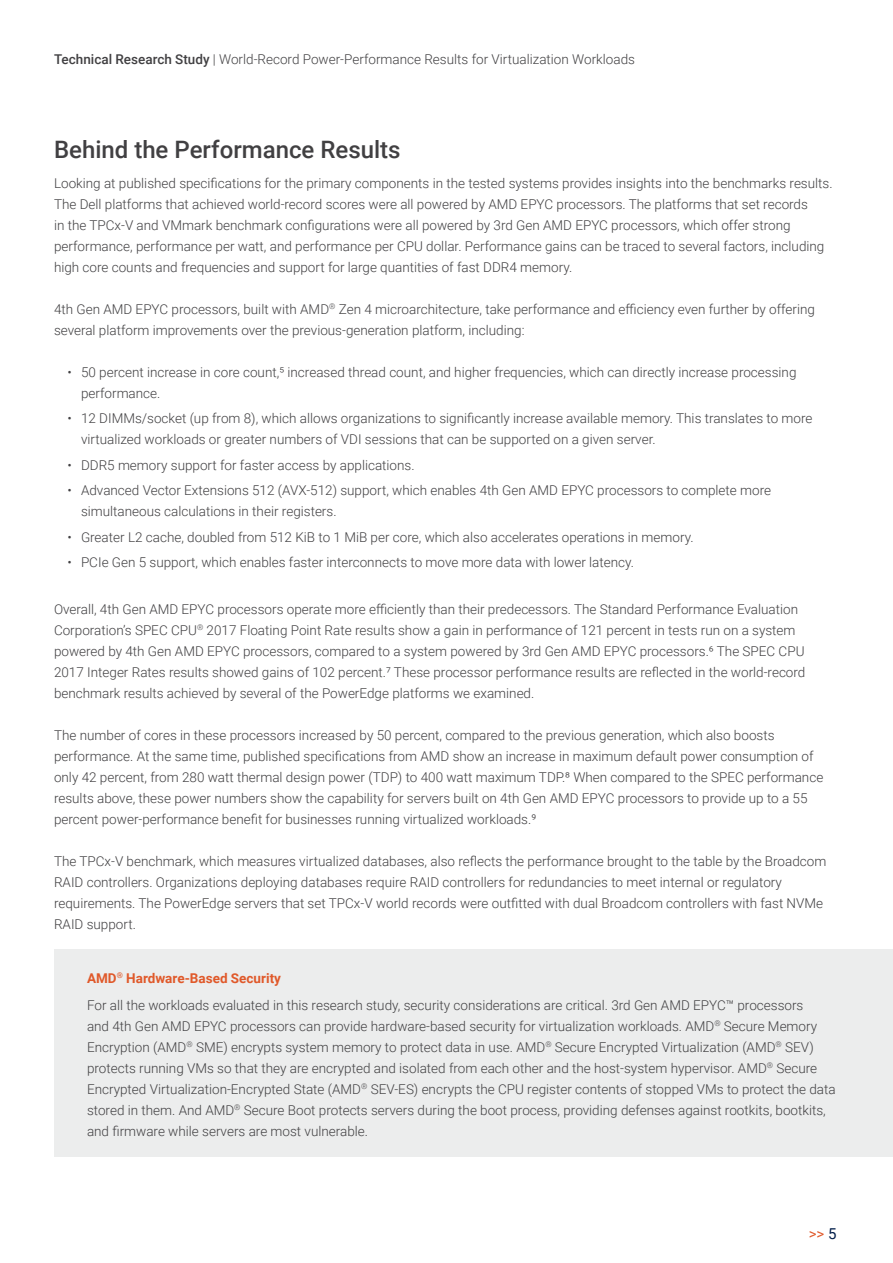
<style>
.page{position:relative;width:893px;height:1263px;background:#fff}
.page>*{position:absolute;margin:0;border:0;box-sizing:border-box;transform-origin:0 0}
.P__H1{font:500 24px "Roboto";color:#414042}
.t1{font:15px "Roboto";color:#e0592a}
.P__Body_Copy{font:300 13.5px/21px "Roboto";color:#414042}
.P__H2{font:700 13.5px "Roboto";color:#e0592a}
.s1{font-weight:500}
.s2{color:#021d49}
</style>
<div class="page">
<div style="left:54px;top:949px;width:839px;height:207px;background:#eceded"></div>
<p class="P__Body_Copy" style="left:54px;top:48px;width:582px"><span class="s1">Technical Research Study</span> | World-Record Power-Performance Results for Virtualization Workloads</p>
<p class="P__H1" style="left:54px;top:132px;width:348px">Behind the Performance Results</p>
<p class="P__Body_Copy" style="left:54px;top:172px;width:780px">Looking at published specifications for the primary components in the tested systems provides insights into the benchmarks results.<br>The Dell platforms that achieved world-record scores were all powered by AMD EPYC processors. The platforms that set records<br>in the TPCx-V and VMmark benchmark configurations were all powered by 3rd Gen AMD EPYC processors, which offer strong performance, performance per watt, and performance per CPU dollar. Performance gains can be traced to several factors, including high core counts and frequencies and support for large quantities of fast DDR4 memory.</p>
<p class="P__Body_Copy" style="left:54px;top:298px;width:762px">4th Gen AMD EPYC processors, built with AMD<sup>®</sup> Zen 4 microarchitecture, take performance and efficiency even further by offering several platform improvements over the previous-generation platform, including:</p>
<p class="P__Body_Copy" style="left:81px;top:361px;width:717px;text-indent:-14px">• 50 percent increase in core count,5 increased thread count, and higher frequencies, which can directly increase processing performance.</p>
<p class="P__Body_Copy" style="left:81px;top:407px;width:733px;text-indent:-14px">• 12 DIMMs/socket (up from 8), which allows organizations to significantly increase available memory. This translates to more virtualized workloads or greater numbers of VDI sessions that can be supported on a given server.</p>
<p class="P__Body_Copy" style="left:68px;top:454px;width:349px">• DDR5 memory support for faster access by applications.</p>
<p class="P__Body_Copy" style="left:81px;top:479px;width:692px;text-indent:-14px">• Advanced Vector Extensions 512 (AVX-512) support, which enables 4th Gen AMD EPYC processors to complete more simultaneous calculations in their registers.</p>
<p class="P__Body_Copy" style="left:68px;top:526px;width:628px">• Greater L2 cache, doubled from 512 KiB to 1 MiB per core, which also accelerates operations in memory.</p>
<p class="P__Body_Copy" style="left:68px;top:551px;width:568px">• PCIe Gen 5 support, which enables faster interconnects to move more data with lower latency.</p>
<p class="P__Body_Copy" style="left:54px;top:598px;width:753px">Overall, 4th Gen AMD EPYC processors operate more efficiently than their predecessors. The Standard Performance Evaluation Corporation’s SPEC CPU<sup>®</sup> 2017 Floating Point Rate results show a gain in performance of 121 percent in tests run on a system powered by 4th Gen AMD EPYC processors, compared to a system powered by 3rd Gen AMD EPYC processors.6 The SPEC CPU 2017 Integer Rates results showed gains of 102 percent.7 These processor performance results are reflected in the world-record benchmark results achieved by several of the PowerEdge platforms we examined.</p>
<p class="P__Body_Copy" style="left:54px;top:724px;width:771px">The number of cores in these processors increased by 50 percent, compared to the previous generation, which also boosts performance. At the same time, published specifications from AMD show an increase in maximum default power consumption of only 42 percent, from 280 watt thermal design power (TDP) to 400 watt maximum TDP.8 When compared to the SPEC performance results above, these power numbers show the capability for servers built on 4th Gen AMD EPYC processors to provide up to a 55 percent power-performance benefit for businesses running virtualized workloads.9</p>
<p class="P__Body_Copy" style="left:54px;top:850px;width:774px">The TPCx-V benchmark, which measures virtualized databases, also reflects the performance brought to the table by the Broadcom RAID controllers. Organizations deploying databases require RAID controllers for redundancies to meet internal or regulatory requirements. The PowerEdge servers that set TPCx-V world records were outfitted with dual Broadcom controllers with fast NVMe RAID support.</p>
<p class="P__H2" style="left:87px;top:968px;width:195px">AMD<sup>®</sup> Hardware-Based Security</p>
<p class="P__Body_Copy" style="left:87px;top:994px;width:750px">For all the workloads evaluated in this research study, security considerations are critical. 3rd Gen AMD EPYC™ processors<br>and 4th Gen AMD EPYC processors can provide hardware-based security for virtualization workloads. AMD<sup>®</sup> Secure Memory Encryption (AMD<sup>®</sup> SME) encrypts system memory to protect data in use. AMD<sup>®</sup> Secure Encrypted Virtualization (AMD<sup>®</sup> SEV) protects running VMs so that they are encrypted and isolated from each other and the host-system hypervisor. AMD<sup>®</sup> Secure Encrypted Virtualization-Encrypted State (AMD<sup>®</sup> SEV-ES) encrypts the CPU register contents of stopped VMs to protect the data stored in them. And AMD<sup>®</sup> Secure Boot protects servers during the boot process, providing defenses against rootkits, bootkits, and firmware while servers are most vulnerable.</p>
<p class="t1" style="left:809px;top:1223px;width:29px">&gt;&gt; <span class="s2">5</span></p>
</div>
